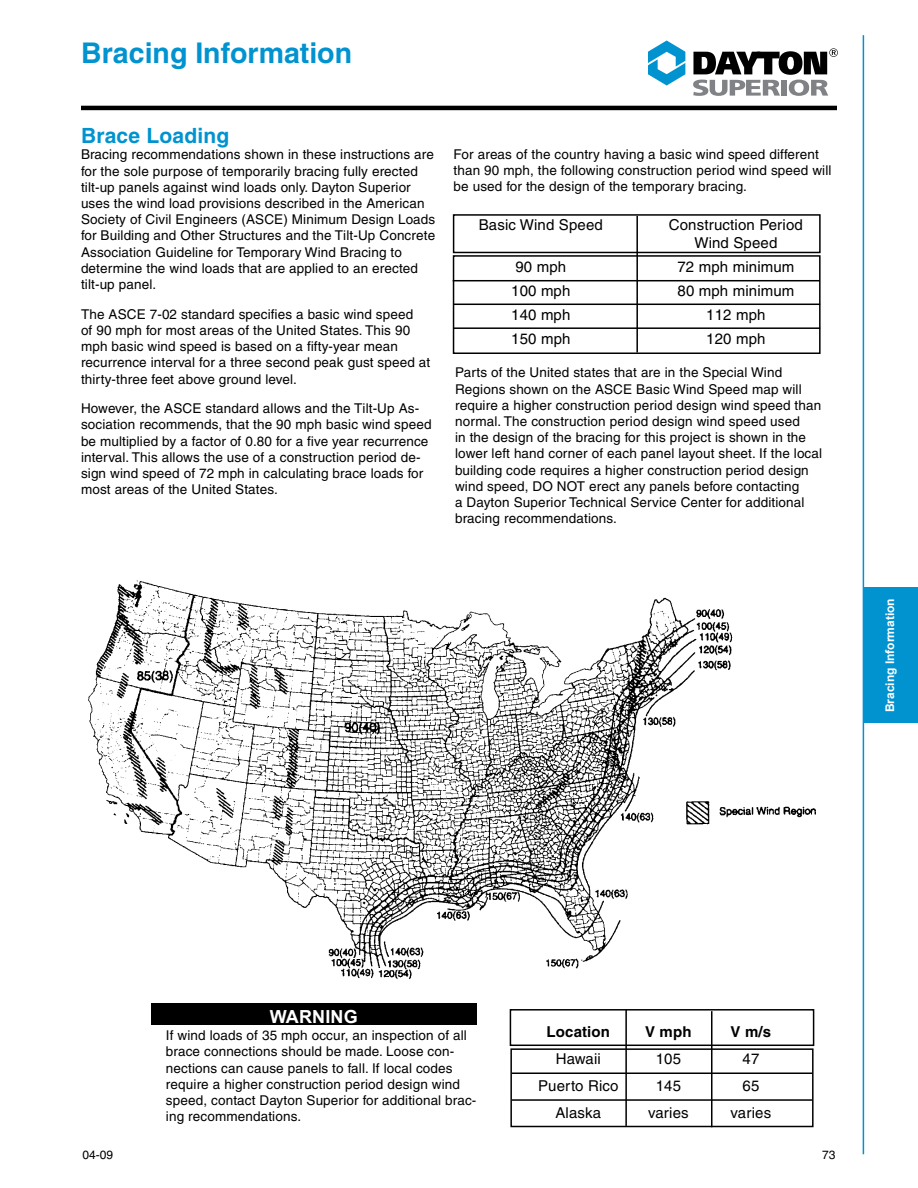
<style>
.page{position:relative;width:918px;height:1188px;background:#fff}
.page>*{position:absolute;margin:0;border:0;box-sizing:border-box;transform-origin:0 0}
.t1{font:700 28.5px "Helvetica";color:#0093d0}
.t2{font:700 21px "Helvetica";letter-spacing:.01em;color:#0093d0}
.t3{font:700 18px "Arial";letter-spacing:.01em;color:#fff}
.t4{font:15px/18px "Helvetica";letter-spacing:.01em;color:#000;text-align:center}
.t5{font:700 15px "Helvetica";letter-spacing:.01em;color:#000}
.t6{font:13.5px/16.2px "Helvetica";letter-spacing:.01em;color:#000}
.t7{font:700 12px "Arial";color:#fff}
.t8{font:12px "Helvetica";color:#000}
</style>
<div class="page">
<div style="left:877px;top:587px;width:41px;height:136px;background:#0093d0"></div>
<hr style="left:863px;top:35px;width:1px;height:1119px;background:#0093d0">
<div style="left:863px;top:587px;width:54px;height:136px;background:#0093d0"></div>
<div style="left:510px;top:1009px;width:304px;height:37px;border:2px solid #000"></div>
<div style="left:510px;top:1048px;width:304px;height:79px;border:2px solid #000"></div>
<hr style="left:512px;top:1072px;width:300px;height:2px;background:#000">
<hr style="left:512px;top:1099px;width:300px;height:2px;background:#000">
<hr style="left:625px;top:1010px;width:2px;height:116px;background:#000">
<hr style="left:711px;top:1011px;width:1px;height:116px;background:#000">
<div style="left:151px;top:1004px;width:325px;height:21px;background:#000"></div>
<img style="left:88px;top:580px;width:728px;height:400px">
<div style="left:654px;top:561px;width:79px;height:25px;background:#fff"></div>
<div style="left:453px;top:255px;width:368px;height:99px;border:2px solid #000"></div>
<div style="left:453px;top:214px;width:368px;height:39px;border:2px solid #000"></div>
<hr style="left:636px;top:216px;width:2px;height:136px;background:#000">
<hr style="left:453px;top:280px;width:367px;height:1px;background:#000">
<hr style="left:453px;top:304px;width:367px;height:1px;background:#000">
<hr style="left:453px;top:327px;width:367px;height:2px;background:#000">
<hr style="left:81px;top:106px;width:756px;height:4px;background:#000">
<svg style="left:648px;top:41px;width:37px;height:45px"></svg>
<svg style="left:693px;top:48px;width:145px;height:48px"></svg>
<h1 class="t1" style="left:81px;top:35px;width:272px">Bracing Information</h1>
<h2 class="t2" style="left:81px;top:123px;width:150px">Brace Loading</h2>
<p class="t6" style="left:81px;top:147px;width:356px">Bracing recommendations shown in these instructions are for the sole purpose of temporarily bracing fully erected tilt-up panels against wind loads only. Dayton Superior uses the wind load provisions described in the American Society of Civil Engineers (ASCE) Minimum Design Loads for Building and Other Structures and the Tilt-Up Concrete Association Guideline for Temporary Wind Bracing to determine the wind loads that are applied to an erected tilt-up panel.</p>
<p class="t6" style="left:81px;top:306px;width:351px">The ASCE 7-02 standard specifies a basic wind speed<br>of 90 mph for most areas of the United States. This 90 mph basic wind speed is based on a fifty-year mean recurrence interval for a three second peak gust speed at thirty-three feet above ground level.</p>
<p class="t6" style="left:81px;top:400px;width:352px">However, the ASCE standard allows and the Tilt-Up As&shy;sociation recommends, that the 90 mph basic wind speed be multiplied by a factor of 0.80 for a five year recurrence interval. This allows the use of a construction period de&shy;sign wind speed of 72 mph in calculating brace loads for most areas of the United States.</p>
<p class="t6" style="left:454px;top:146px;width:379px">For areas of the country having a basic wind speed different than 90 mph, the following construction period wind speed will be used for the design of the temporary bracing.</p>
<p class="t4" style="left:479px;top:216px;width:126px">Basic Wind Speed</p>
<p class="t4" style="left:669px;top:216px;width:136px">Construction Period<br>Wind Speed</p>
<p class="t4" style="left:515px;top:258px;width:52px">90 mph</p>
<p class="t4" style="left:678px;top:258px;width:118px">72 mph minimum</p>
<p class="t4" style="left:511px;top:282px;width:61px">100 mph</p>
<p class="t4" style="left:678px;top:282px;width:118px">80 mph minimum</p>
<p class="t4" style="left:511px;top:306px;width:61px">140 mph</p>
<p class="t4" style="left:706px;top:306px;width:61px">112 mph</p>
<p class="t4" style="left:511px;top:330px;width:61px">150 mph</p>
<p class="t4" style="left:706px;top:330px;width:61px">120 mph</p>
<p class="t6" style="left:455px;top:365px;width:369px">Parts of the United states that are in the Special Wind Regions shown on the ASCE Basic Wind Speed map will require a higher construction period design wind speed than normal. The construction period design wind speed used<br>in the design of the bracing for this project is shown in the lower left hand corner of each panel layout sheet. If the local building code requires a higher construction period design wind speed, DO NOT erect any panels before contacting<br>a Dayton Superior Technical Service Center for additional bracing recommendations.</p>
<p class="t7" style="left:882px;top:712px;width:116px;rotate:-90deg">Bracing Information</p>
<h3 class="t3" style="left:270px;top:1005px;width:90px">WARNING</h3>
<p class="t6" style="left:166px;top:1027px;width:312px">If wind loads of 35 mph occur, an inspection of all brace connections should be made. Loose con&shy;nections can cause panels to fall. If local codes require a higher construction period design wind speed, contact Dayton Superior for additional brac&shy;ing recommendations.</p>
<p class="t5" style="left:547px;top:1022px;width:65px">Location</p>
<p class="t5" style="left:645px;top:1022px;width:48px">V mph</p>
<p class="t5" style="left:731px;top:1022px;width:42px">V m/s</p>
<p class="t4" style="left:556px;top:1049px;width:47px">Hawaii</p>
<p class="t4" style="left:656px;top:1049px;width:27px">105</p>
<p class="t4" style="left:743px;top:1049px;width:18px">47</p>
<p class="t4" style="left:538px;top:1076px;width:82px">Puerto Rico</p>
<p class="t4" style="left:656px;top:1076px;width:27px">145</p>
<p class="t4" style="left:743px;top:1076px;width:18px">65</p>
<p class="t4" style="left:555px;top:1103px;width:47px">Alaska</p>
<p class="t4" style="left:648px;top:1103px;width:42px">varies</p>
<p class="t4" style="left:731px;top:1103px;width:42px">varies</p>
<p class="t8" style="left:83px;top:1148px;width:32px">04-09</p>
<p class="t8" style="left:822px;top:1148px;width:15px">73</p>
</div>
